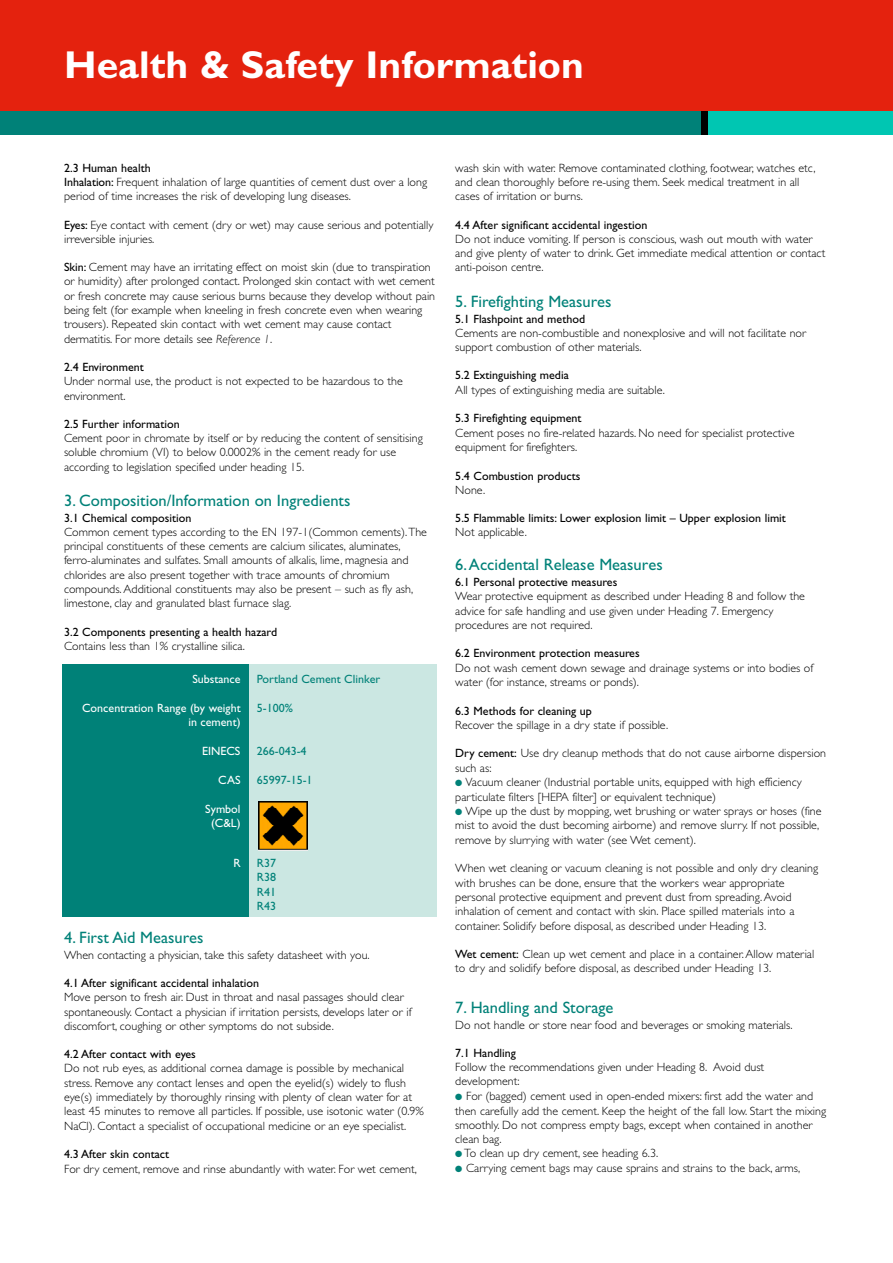
<style>
.page{position:relative;width:893px;height:1263px;background:#fff}
.page>*{position:absolute;margin:0;border:0;box-sizing:border-box;transform-origin:0 0}
.t1{font:700 39px "Gill Sans";color:#fff}
.t2{font:16.5px "Gill Sans";color:#008178}
.t3{font:300 12px/14.2px "Gill Sans";color:#000}
.t4{font:12px "Gill Sans";color:#000}
.t5{font:12px/14.4px "Gill Sans";color:#fff;text-align:right}
.t6{font:12px/14.4px "Gill Sans";color:#008178;text-align:justify}
.s1{font-weight:400}
.s2{font-style:italic}
.s3{color:#008178}
</style>
<div class="page">
<div style="left:0;top:0;width:892px;height:129px;background:#e4220e"></div>
<div style="left:0;top:112px;width:892px;height:23px;background:#008178"></div>
<div style="left:701px;top:112px;width:191px;height:23px;background:#000"></div>
<div style="left:708px;top:112px;width:184px;height:23px;background:#00c6b2"></div>
<div style="left:62px;top:665px;width:368px;height:252px;background:#008178"></div>
<div style="left:249px;top:665px;width:188px;height:252px;background:#cbe7e2"></div>
<img style="left:258px;top:801px;width:49px;height:50px">
<h1 class="t1" style="left:64px;top:52px;width:521px">Health &amp; Safety Information</h1>
<p class="t3" style="left:64px;top:162px;width:364px"><span class="s1">2.3 Human health<br>Inhalation:</span> Frequent inhalation of large quantities of cement dust over a long period of time increases the risk of developing lung diseases.</p>
<p class="t3" style="left:64px;top:219px;width:371px"><span class="s1">Eyes:</span> Eye contact with cement (dry or wet) may cause serious and potentially irreversible injuries.</p>
<p class="t3" style="left:64px;top:262px;width:372px"><span class="s1">Skin:</span> Cement may have an irritating effect on moist skin (due to transpiration or humidity) after prolonged contact. Prolonged skin contact with wet cement or fresh concrete may cause serious burns because they develop without pain being felt (for example when kneeling in fresh concrete even when wearing trousers). Repeated skin contact with wet cement may cause contact dermatitis. For more details see <span class="s2">Reference 1</span>.</p>
<p class="t4" style="left:64px;top:363px;width:81px">2.4 Environment</p>
<p class="t3" style="left:64px;top:375px;width:340px">Under normal use, the product is not expected to be hazardous to the environment.</p>
<p class="t4" style="left:64px;top:420px;width:117px">2.5 Further information</p>
<p class="t3" style="left:64px;top:433px;width:360px">Cement poor in chromate by itself or by reducing the content of sensitising soluble chromium (VI) to below 0.0002% in the cement ready for use according to legislation specified under heading 15.</p>
<h2 class="t2" style="left:64px;top:495px;width:288px">3. Composition/Information on Ingredients</h2>
<p class="t4" style="left:64px;top:513px;width:129px">3.1 Chemical composition</p>
<p class="t3" style="left:64px;top:526px;width:364px">Common cement types according to the EN 197-1(Common cements).The principal constituents of these cements are calcium silicates, aluminates, ferro-aluminates and sulfates. Small amounts of alkalis, lime, magnesia and chlorides are also present together with trace amounts of chromium compounds.Additional constituents may also be present – such as fly ash, limestone, clay and granulated blast furnace slag.</p>
<p class="t4" style="left:64px;top:628px;width:215px">3.2 Components presenting a health hazard</p>
<p class="t3" style="left:64px;top:640px;width:182px">Contains less than 1% crystalline silica.</p>
<p class="t5" style="left:192px;top:673px;width:50px">Substance</p>
<p class="t5" style="left:82px;top:702px;width:160px">Concentration Range (by weight in cement)</p>
<p class="t5" style="left:202px;top:745px;width:40px">EINECS</p>
<p class="t5" style="left:218px;top:774px;width:24px">CAS</p>
<p class="t5" style="left:205px;top:803px;width:37px;text-align:center">Symbol (C&amp;L)</p>
<p class="t5" style="left:233px;top:857px;width:9px">R</p>
<p class="t6" style="left:257px;top:673px;width:125px">Portland Cement Clinker</p>
<p class="t6" style="left:257px;top:702px;width:38px">5-100%</p>
<p class="t6" style="left:257px;top:745px;width:51px">266-043-4</p>
<p class="t6" style="left:257px;top:774px;width:57px">65997-15-1</p>
<p class="t6" style="left:257px;top:857px;width:21px">R37<br>R38<br>R41<br>R43</p>
<h2 class="t2" style="left:64px;top:932px;width:141px">4. First Aid Measures</h2>
<p class="t3" style="left:64px;top:949px;width:307px">When contacting a physician, take this safety datasheet with you.</p>
<p class="t4" style="left:64px;top:979px;width:196px">4.1 After significant accidental inhalation</p>
<p class="t3" style="left:64px;top:991px;width:349px">Move person to fresh air. Dust in throat and nasal passages should clear spontaneously. Contact a physician if irritation persists, develops later or if discomfort, coughing or other symptoms do not subside.</p>
<p class="t4" style="left:64px;top:1050px;width:133px">4.2 After contact with eyes</p>
<p class="t3" style="left:64px;top:1063px;width:361px">Do not rub eyes, as additional cornea damage is possible by mechanical stress. Remove any contact lenses and open the eyelid(s) widely to flush eye(s) immediately by thoroughly rinsing with plenty of clean water for at least 45 minutes to remove all particles. If possible, use isotonic water (0.9% NaCl). Contact a specialist of occupational medicine or an eye specialist.</p>
<p class="t4" style="left:64px;top:1150px;width:106px">4.3 After skin contact</p>
<p class="t3" style="left:64px;top:1163px;width:354px">For dry cement, remove and rinse abundantly with water. For wet cement,</p>
<p class="t3" style="left:455px;top:162px;width:361px">wash skin with water. Remove contaminated clothing, footwear, watches etc, and clean thoroughly before re-using them. Seek medical treatment in all cases of irritation or burns.</p>
<p class="t4" style="left:455px;top:220px;width:193px">4.4 After significant accidental ingestion</p>
<p class="t3" style="left:455px;top:233px;width:371px">Do not induce vomiting. If person is conscious, wash out mouth with water and give plenty of water to drink. Get immediate medical attention or contact anti-poison centre.</p>
<h2 class="t2" style="left:455px;top:295px;width:158px">5. Firefighting Measures</h2>
<p class="t4" style="left:455px;top:314px;width:131px">5.1 Flashpoint and method</p>
<p class="t3" style="left:455px;top:327px;width:352px">Cements are non-combustible and nonexplosive and will not facilitate nor support combustion of other materials.</p>
<p class="t4" style="left:455px;top:371px;width:115px">5.2 Extinguishing media</p>
<p class="t3" style="left:455px;top:384px;width:211px">All types of extinguishing media are suitable.</p>
<p class="t4" style="left:455px;top:414px;width:128px">5.3 Firefighting equipment</p>
<p class="t3" style="left:455px;top:427px;width:341px">Cement poses no fire-related hazards. No need for specialist protective equipment for firefighters.</p>
<p class="t4" style="left:455px;top:471px;width:127px">5.4 Combustion products</p>
<p class="t3" style="left:455px;top:484px;width:31px">None.</p>
<p class="t4" style="left:455px;top:514px;width:332px">5.5 Flammable limits: Lower explosion limit – Upper explosion limit</p>
<p class="t3" style="left:455px;top:527px;width:73px">Not applicable.</p>
<h2 class="t2" style="left:455px;top:559px;width:209px">6.Accidental Release Measures</h2>
<p class="t4" style="left:455px;top:578px;width:163px">6.1 Personal protective measures</p>
<p class="t3" style="left:455px;top:590px;width:351px">Wear protective equipment as described under Heading 8 and follow the advice for safe handling and use given under Heading 7. Emergency procedures are not required.</p>
<p class="t4" style="left:455px;top:649px;width:186px">6.2 Environment protection measures</p>
<p class="t3" style="left:455px;top:662px;width:359px">Do not wash cement down sewage and drainage systems or into bodies of water (for instance, streams or ponds).</p>
<p class="t4" style="left:455px;top:706px;width:138px">6.3 Methods for cleaning up</p>
<p class="t3" style="left:455px;top:719px;width:214px">Recover the spillage in a dry state if possible.</p>
<p class="t3" style="left:455px;top:748px;width:372px"><span class="s1">Dry cement:</span> Use dry cleanup methods that do not cause airborne dispersion such as:</p>
<p class="t3" style="left:455px;top:776px;width:348px;line-height:14.7px"><span class="s3">●</span> Vacuum cleaner (Industrial portable units, equipped with high efficiency particulate filters [HEPA filter] or equivalent technique)</p>
<p class="t3" style="left:455px;top:805px;width:368px"><span class="s3">●</span> Wipe up the dust by mopping, wet brushing or water sprays or hoses (fine mist to avoid the dust becoming airborne) and remove slurry. If not possible, remove by slurrying with water (see Wet cement).</p>
<p class="t3" style="left:455px;top:862px;width:364px">When wet cleaning or vacuum cleaning is not possible and only dry cleaning with brushes can be done, ensure that the workers wear appropriate personal protective equipment and prevent dust from spreading.Avoid inhalation of cement and contact with skin. Place spilled materials into a container. Solidify before disposal, as described under Heading 13.</p>
<p class="t3" style="left:455px;top:948px;width:360px"><span class="s1">Wet cement:</span> Clean up wet cement and place in a container.Allow material to dry and solidify before disposal, as described under Heading 13.</p>
<h2 class="t2" style="left:455px;top:1001px;width:160px">7. Handling and Storage</h2>
<p class="t3" style="left:455px;top:1019px;width:339px">Do not handle or store near food and beverages or smoking materials.</p>
<p class="t4" style="left:455px;top:1049px;width:62px">7.1 Handling</p>
<p class="t3" style="left:455px;top:1061px;width:310px">Follow the recommendations given under Heading 8. Avoid dust development:</p>
<p class="t3" style="left:455px;top:1090px;width:372px"><span class="s3">●</span> For (bagged) cement used in open-ended mixers: first add the water and then carefully add the cement. Keep the height of the fall low. Start the mixing smoothly. Do not compress empty bags, except when contained in another clean bag.</p>
<p class="t3" style="left:455px;top:1148px;width:204px"><span class="s3">●</span> To clean up dry cement, see heading 6.3.</p>
<p class="t3" style="left:455px;top:1162px;width:346px"><span class="s3">●</span> Carrying cement bags may cause sprains and strains to the back, arms,</p>
</div>
